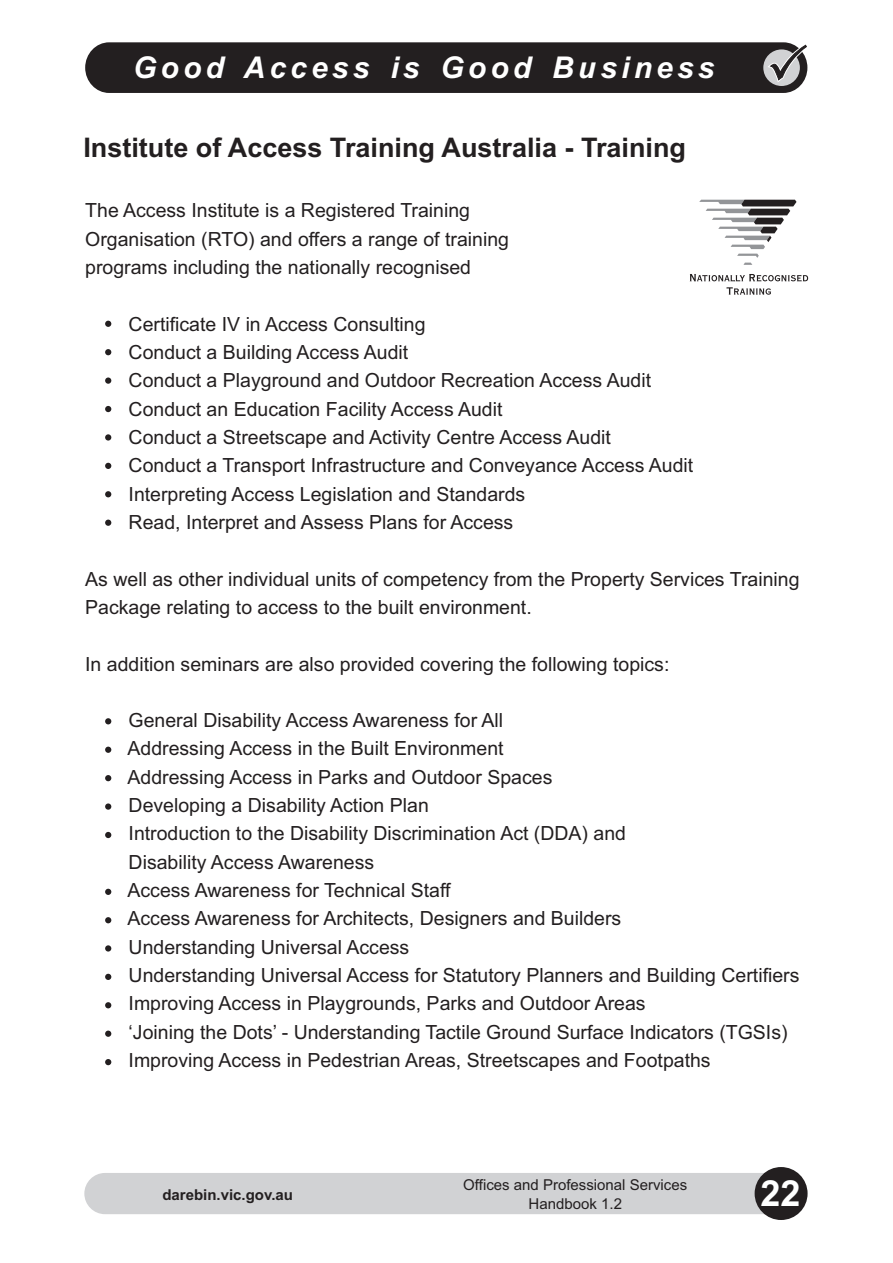
<style>
.page{position:relative;width:893px;height:1263px;background:#fff}
.page>*{position:absolute;margin:0;border:0;box-sizing:border-box;transform-origin:0 0}
.t1{font:700 36px "Arial";color:#fff}
.t2{font:italic 700 30px "Arial";letter-spacing:.14em;color:#fff}
.t3{font:700 27px "Arial";color:#231f20}
.t4{font:19.5px/28.3px "Arial";color:#231f20}
.t5{font:15px/18.8px "Arial";color:#231f20;text-align:center}
.t6{font:700 15px "Arial";color:#231f20}
</style>
<div class="page">
<div style="left:84px;top:1173px;width:680px;height:41px;background:#d1d2d4"></div>
<div style="left:755px;top:1167px;width:53px;height:53px;background:#231f20;border-radius:50%"></div>
<div style="left:85px;top:42px;width:722px;height:51px;background:#231f20;border-radius:25px"></div>
<div style="left:763px;top:49px;width:37px;height:37px;background:#d1d2d4;border-radius:50%"></div>
<svg style="left:105px;top:321px;width:6px;height:6px"></svg>
<svg style="left:105px;top:349px;width:6px;height:6px"></svg>
<div style="left:105px;top:377px;width:6px;height:7px;background:#231f20;border-radius:50%"></div>
<svg style="left:105px;top:406px;width:6px;height:6px"></svg>
<div style="left:105px;top:434px;width:6px;height:7px;background:#231f20;border-radius:50%"></div>
<svg style="left:105px;top:463px;width:6px;height:6px"></svg>
<svg style="left:105px;top:491px;width:6px;height:6px"></svg>
<svg style="left:105px;top:520px;width:6px;height:6px"></svg>
<svg style="left:105px;top:718px;width:6px;height:6px"></svg>
<svg style="left:105px;top:747px;width:6px;height:6px"></svg>
<svg style="left:105px;top:775px;width:6px;height:6px"></svg>
<div style="left:105px;top:803px;width:6px;height:7px;background:#231f20;border-radius:50%"></div>
<svg style="left:105px;top:832px;width:6px;height:6px"></svg>
<svg style="left:105px;top:889px;width:6px;height:6px"></svg>
<svg style="left:105px;top:917px;width:6px;height:6px"></svg>
<svg style="left:105px;top:945px;width:6px;height:6px"></svg>
<svg style="left:105px;top:974px;width:6px;height:6px"></svg>
<svg style="left:105px;top:1002px;width:6px;height:6px"></svg>
<div style="left:105px;top:1030px;width:6px;height:7px;background:#231f20;border-radius:50%"></div>
<svg style="left:105px;top:1059px;width:6px;height:6px"></svg>
<svg style="left:690px;top:274px;width:118px;height:21px"></svg>
<svg style="left:699px;top:200px;width:97px;height:65px"></svg>
<svg style="left:771px;top:45px;width:35px;height:35px"></svg>
<h2 class="t2" style="left:133px;top:56px;width:583px">Good Access is Good Business</h2>
<h3 class="t3" style="left:83px;top:137px;width:604px">Institute of Access Training Australia - Training</h3>
<p class="t4" style="left:85px;top:198px;width:425px">The Access Institute is a Registered Training<br>Organisation (RTO) and offers a range of training programs including the nationally recognised</p>
<p class="t4" style="left:129px;top:311px;width:566px">Certificate IV in Access Consulting<br>Conduct a Building Access Audit<br>Conduct a Playground and Outdoor Recreation Access Audit Conduct an Education Facility Access Audit<br>Conduct a Streetscape and Activity Centre Access Audit<br>Conduct a Transport Infrastructure and Conveyance Access Audit Interpreting Access Legislation and Standards<br>Read, Interpret and Assess Plans for Access</p>
<p class="t4" style="left:85px;top:566px;width:716px">As well as other individual units of competency from the Property Services Training<br>Package relating to access to the built environment.</p>
<p class="t4" style="left:85px;top:651px;width:586px">In addition seminars are also provided covering the following topics:</p>
<p class="t4" style="left:128px;top:708px;width:673px">General Disability Access Awareness for All<br>Addressing Access in the Built Environment<br>Addressing Access in Parks and Outdoor Spaces<br>Developing a Disability Action Plan<br>Introduction to the Disability Discrimination Act (DDA) and<br>Disability Access Awareness<br>Access Awareness for Technical Staff<br>Access Awareness for Architects, Designers and Builders<br>Understanding Universal Access<br>Understanding Universal Access for Statutory Planners and Building Certifiers Improving Access in Playgrounds, Parks and Outdoor Areas<br>‘Joining the Dots’ - Understanding Tactile Ground Surface Indicators (TGSIs)<br>Improving Access in Pedestrian Areas, Streetscapes and Footpaths</p>
<p class="t5" style="left:463px;top:1177px;width:225px">Offices and Professional Services<br>Handbook 1.2</p>
<p class="t6" style="left:162px;top:1189px;width:132px">darebin.vic.gov.au</p>
<h1 class="t1" style="left:761px;top:1180px;width:42px">22</h1>
</div>
